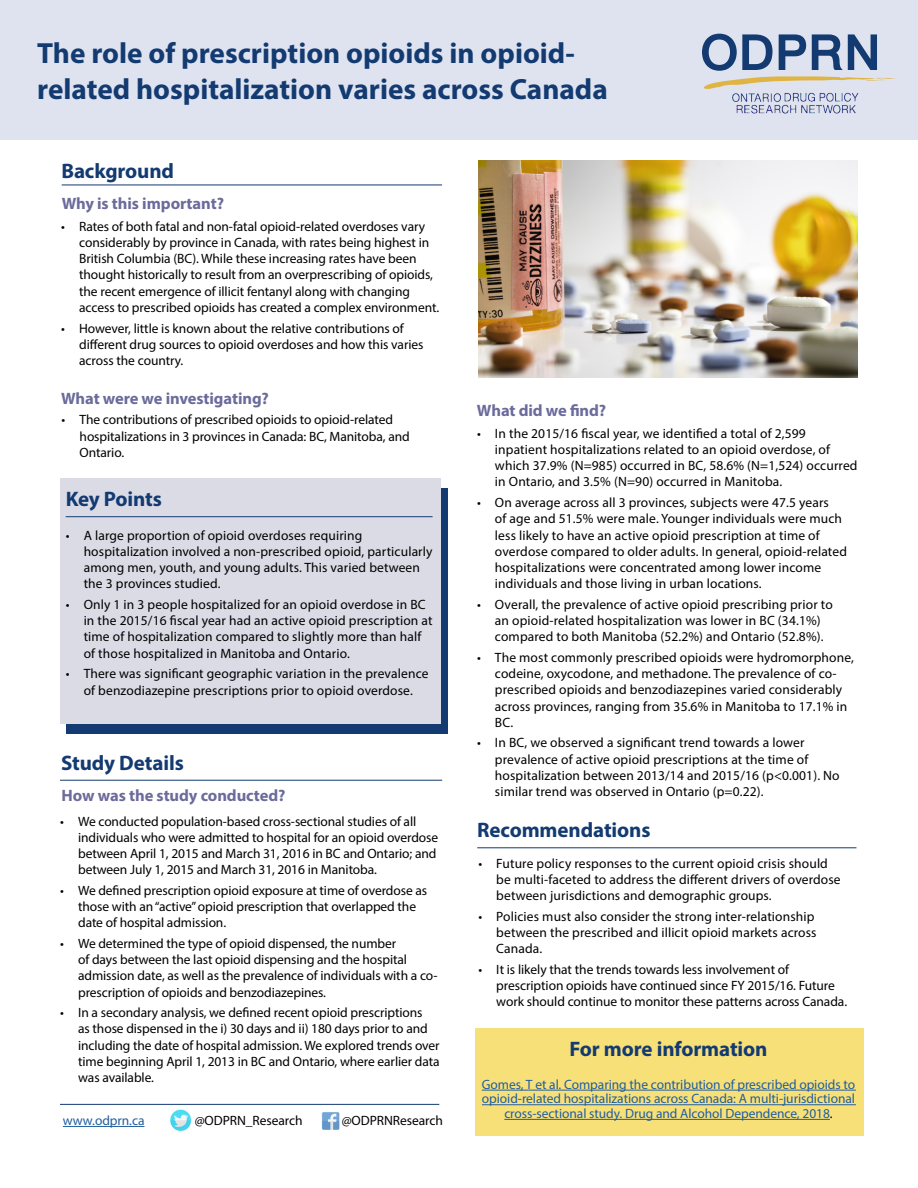
<style>
.page{position:relative;width:918px;height:1188px;background:#fff}
.page>*{position:absolute;margin:0;border:0;box-sizing:border-box;transform-origin:0 0}
.t1{font:700 29.25px/36px "Myriad Pro";color:#133b71}
.t2{font:700 21px "Myriad Pro";letter-spacing:-.005em;color:#133b71}
.t3{font:700 16.5px "Myriad Pro";letter-spacing:-.005em;color:#6b6b9c}
.t4{font:13.5px/16.2px "Myriad Pro";color:#000}
.t5{font:13.5px/14.5px "Myriad Pro";letter-spacing:-.005em;color:#215e9e;text-align:center}
.s1{color:#000}
</style>
<div class="page">
<div style="left:476px;top:1028px;width:388px;height:108px;background:#f8e079"></div>
<hr style="left:482px;top:1090px;width:374px;height:1px;background:#215e9e">
<hr style="left:482px;top:1104px;width:374px;height:1px;background:#215e9e">
<hr style="left:504px;top:1119px;width:326px;height:1px;background:#215e9e">
<div style="left:66px;top:488px;width:381px;height:246px;background:#133b71"></div>
<div style="left:60px;top:478px;width:381px;height:245px;background:#dbdbe6"></div>
<div style="left:0;top:0;width:918px;height:139px;background:#dfe3f0"></div>
<svg style="left:702px;top:34px;width:193px;height:55px"></svg>
<hr style="left:60px;top:780px;width:382px;height:1px;background:#133b71">
<hr style="left:62px;top:185px;width:380px;height:1px;background:#133b71">
<hr style="left:60px;top:1104px;width:379px;height:1px;background:#133b71">
<img style="left:322px;top:1112px;width:18px;height:18px">
<hr style="left:477px;top:847px;width:379px;height:1px;background:#133b71">
<hr style="left:66px;top:516px;width:367px;height:1px;background:#133b71">
<hr style="left:63px;top:1126px;width:81px;height:1px;background:#215e9e">
<img style="left:170px;top:1109px;width:22px;height:23px">
<img style="left:728px;top:86px;width:138px;height:16px">
<img style="left:780px;top:90px;width:86px;height:12px">
<img style="left:736px;top:104px;width:120px;height:10px">
<img style="left:478px;top:160px;width:380px;height:218px">
<h1 class="t1" style="left:37px;top:34px;width:572px">The role of prescription opioids in opioid&shy;related hospitalization varies across Canada</h1>
<h2 class="t2" style="left:61px;top:157px;width:114px">Background</h2>
<p class="t3" style="left:62px;top:193px;width:164px">Why is this important?</p>
<p class="t4" style="left:79px;top:218px;width:362px;text-indent:-18px">• Rates of both fatal and non-fatal opioid-related overdoses vary considerably by province in Canada, with rates being highest in British Columbia (BC). While these increasing rates have been thought historically to result from an overprescribing of opioids, the recent emergence of illicit fentanyl along with changing access to prescribed opioids has created a complex environment.</p>
<p class="t4" style="left:79px;top:320px;width:346px;text-indent:-18px">• However, little is known about the relative contributions of different drug sources to opioid overdoses and how this varies across the country.</p>
<p class="t3" style="left:61px;top:388px;width:209px">What were we investigating?</p>
<p class="t4" style="left:80px;top:411px;width:332px;text-indent:-18px">• The contributions of prescribed opioids to opioid-related hospitalizations in 3 provinces in Canada: BC, Manitoba, and<br>Ontario.</p>
<h2 class="t2" style="left:66px;top:485px;width:98px">Key Points</h2>
<p class="t4" style="left:84px;top:527px;width:350px;text-indent:-18px">• A large proportion of opioid overdoses requiring hospitalization involved a non-prescribed opioid, particularly among men, youth, and young adults. This varied between the 3 provinces studied.</p>
<p class="t4" style="left:84px;top:596px;width:350px;text-indent:-18px">• Only 1 in 3 people hospitalized for an opioid overdose in BC in the 2015/16 fiscal year had an active opioid prescription at time of hospitalization compared to slightly more than half of those hospitalized in Manitoba and Ontario.</p>
<p class="t4" style="left:66px;top:666px;width:364px;text-align:center">• There was significant geographic variation in the prevalence of benzodiazepine prescriptions prior to opioid overdose.</p>
<h2 class="t2" style="left:61px;top:749px;width:124px">Study Details</h2>
<p class="t3" style="left:62px;top:785px;width:225px">How was the study conducted?</p>
<p class="t4" style="left:78px;top:813px;width:362px;text-indent:-18px">• We conducted population-based cross-sectional studies of all individuals who were admitted to hospital for an opioid overdose between April 1, 2015 and March 31, 2016 in BC and Ontario; and between July 1, 2015 and March 31, 2016 in Manitoba.</p>
<p class="t4" style="left:78px;top:882px;width:351px;text-indent:-18px">• We defined prescription opioid exposure at time of overdose as those with an “active” opioid prescription that overlapped the date of hospital admission.</p>
<p class="t4" style="left:78px;top:935px;width:361px;text-indent:-18px">• We determined the type of opioid dispensed, the number<br>of days between the last opioid dispensing and the hospital admission date, as well as the prevalence of individuals with a co&shy;prescription of opioids and benzodiazepines.</p>
<p class="t4" style="left:78px;top:1004px;width:363px;text-indent:-18px">• In a secondary analysis, we defined recent opioid prescriptions<br>as those dispensed in the i) 30 days and ii) 180 days prior to and including the date of hospital admission. We explored trends over time beginning April 1, 2013 in BC and Ontario, where earlier data was available.</p>
<p class="t5" style="left:63px;top:1113px;width:83px">www.odprn.ca</p>
<p class="t4" style="left:195px;top:1112px;width:109px">@ODPRN_Research</p>
<p class="t4" style="left:342px;top:1112px;width:103px">@ODPRNResearch</p>
<p class="t3" style="left:477px;top:400px;width:131px">What did we find?</p>
<p class="t4" style="left:495px;top:425px;width:364px;text-indent:-18px">• In the 2015/16 fiscal year, we identified a total of 2,599 inpatient hospitalizations related to an opioid overdose, of which 37.9% (N=985) occurred in BC, 58.6% (N=1,524) occurred in Ontario, and 3.5% (N=90) occurred in Manitoba.</p>
<p class="t4" style="left:495px;top:494px;width:354px;text-indent:-18px">• On average across all 3 provinces, subjects were 47.5 years<br>of age and 51.5% were male. Younger individuals were much less likely to have an active opioid prescription at time of overdose compared to older adults. In general, opioid-related hospitalizations were concentrated among lower income individuals and those living in urban locations.</p>
<p class="t4" style="left:495px;top:596px;width:339px;text-indent:-18px">• Overall, the prevalence of active opioid prescribing prior to an opioid-related hospitalization was lower in BC (34.1%) compared to both Manitoba (52.2%) and Ontario (52.8%).</p>
<p class="t4" style="left:495px;top:649px;width:360px;text-indent:-18px">• The most commonly prescribed opioids were hydromorphone, codeine, oxycodone, and methadone. The prevalence of co&shy;prescribed opioids and benzodiazepines varied considerably across provinces, ranging from 35.6% in Manitoba to 17.1% in BC.</p>
<p class="t4" style="left:495px;top:735px;width:346px;text-indent:-18px">• In BC, we observed a significant trend towards a lower prevalence of active opioid prescriptions at the time of hospitalization between 2013/14 and 2015/16 (p&lt;0.001). No similar trend was observed in Ontario (p=0.22).</p>
<h2 class="t2" style="left:477px;top:817px;width:175px">Recommendations</h2>
<p class="t4" style="left:496px;top:855px;width:346px;text-indent:-18px">• Future policy responses to the current opioid crisis should be multi-faceted to address the different drivers of overdose between jurisdictions and demographic groups.</p>
<p class="t4" style="left:496px;top:908px;width:322px;text-indent:-18px">• Policies must also consider the strong inter-relationship between the prescribed and illicit opioid markets across<br>Canada.</p>
<p class="t4" style="left:496px;top:961px;width:352px;text-indent:-18px">• It is likely that the trends towards less involvement of prescription opioids have continued since FY 2015/16. Future work should continue to monitor these patterns across Canada.</p>
<h2 class="t2" style="left:569px;top:1035px;width:200px">For more information</h2>
<p class="t5" style="left:482px;top:1077px;width:375px">Gomes, T et al. Comparing the contribution of prescribed opioids to opioid-related hospitalizations across Canada: A multi-jurisdictional cross-sectional study. Drug and Alcohol Dependence, 2018<span class="s1">.</span></p>
</div>
